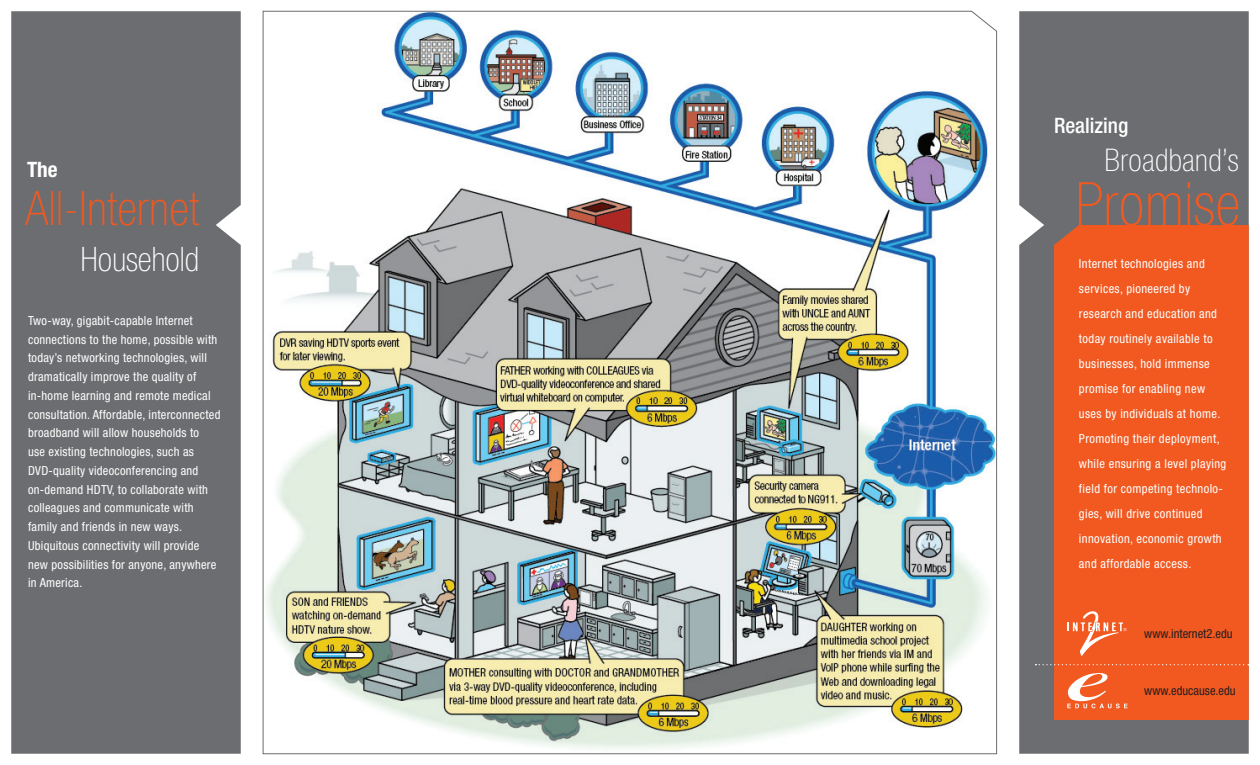
<style>
.page{position:relative;width:1260px;height:765px;background:#fff}
.page>*{position:absolute;margin:0;border:0;box-sizing:border-box;transform-origin:0 0}
.t1{font:100 condensed 60px "Helvetica Neue";letter-spacing:.01em;color:#f15921}
.t2{font:100 condensed 47.5px "Helvetica Neue";letter-spacing:.01em;color:#f15921}
.t3{font:100 condensed 33.75px "Helvetica Neue";color:#fff}
.t4{font:100 condensed 31.25px "Helvetica Neue";letter-spacing:.015em;color:#fff}
.t5{font:500 condensed 21.25px "Helvetica Neue";color:#fff}
.t6{font:700 condensed 21.25px "Helvetica Neue";color:#fff}
.t7{font:condensed 12.5px/18.8px "Helvetica Neue";letter-spacing:.02em;color:#fff}
.t8{font:condensed 12.5px "Helvetica Neue";color:#231f20}
</style>
<div class="page">
<div style="left:11px;top:11px;width:230px;height:743px;background:#6c6d70"></div>
<img style="left:263px;top:11px;width:734px;height:743px">
<div style="left:1019px;top:11px;width:230px;height:743px;background:#6c6d70"></div>
<div style="left:1054px;top:225px;width:195px;height:495px;background:#f15921"></div>
<svg style="left:1067px;top:609px;width:60px;height:47px;background:#f37345"></svg>
<svg style="left:1067px;top:673px;width:61px;height:35px"></svg>
<svg style="left:1036px;top:664px;width:213px;height:1px"></svg>
<h3 class="t6" style="left:27px;top:157px;width:32px">The</h3>
<h2 class="t2" style="left:25px;top:182px;width:175px">All-Internet</h2>
<h3 class="t3" style="left:80px;top:240px;width:120px">Household</h3>
<p class="t7" style="left:28px;top:311px;width:194px">Two-way, gigabit-capable Internet connections to the home, possible with today’s networking technologies, will dramatically improve the quality of in-home learning and remote medical consultation. Affordable, interconnected broadband will allow households to<br>use existing technologies, such as DVD-quality videoconferencing and on-demand HDTV, to collaborate with colleagues and communicate with family and friends in new ways.<br>Ubiquitous connectivity will provide new possibilities for anyone, anywhere in America.</p>
<h3 class="t5" style="left:1054px;top:113px;width:76px">Realizing</h3>
<h3 class="t4" style="left:1105px;top:142px;width:136px">Broadband’s</h3>
<h1 class="t1" style="left:1075px;top:170px;width:166px">Promise</h1>
<p class="t7" style="left:1079px;top:251px;width:149px;line-height:25px">Internet technologies and services, pioneered by research and education and today routinely available to businesses, hold immense promise for enabling new uses by individuals at home.<br>Promoting their deployment, while ensuring a level playing field for competing technolo&shy;gies, will drive continued innovation, economic growth and affordable access.</p>
<p class="t8" style="left:1144px;top:627px;width:90px">www.internet2.edu</p>
<p class="t8" style="left:1144px;top:684px;width:93px">www.educause.edu</p>
</div>
